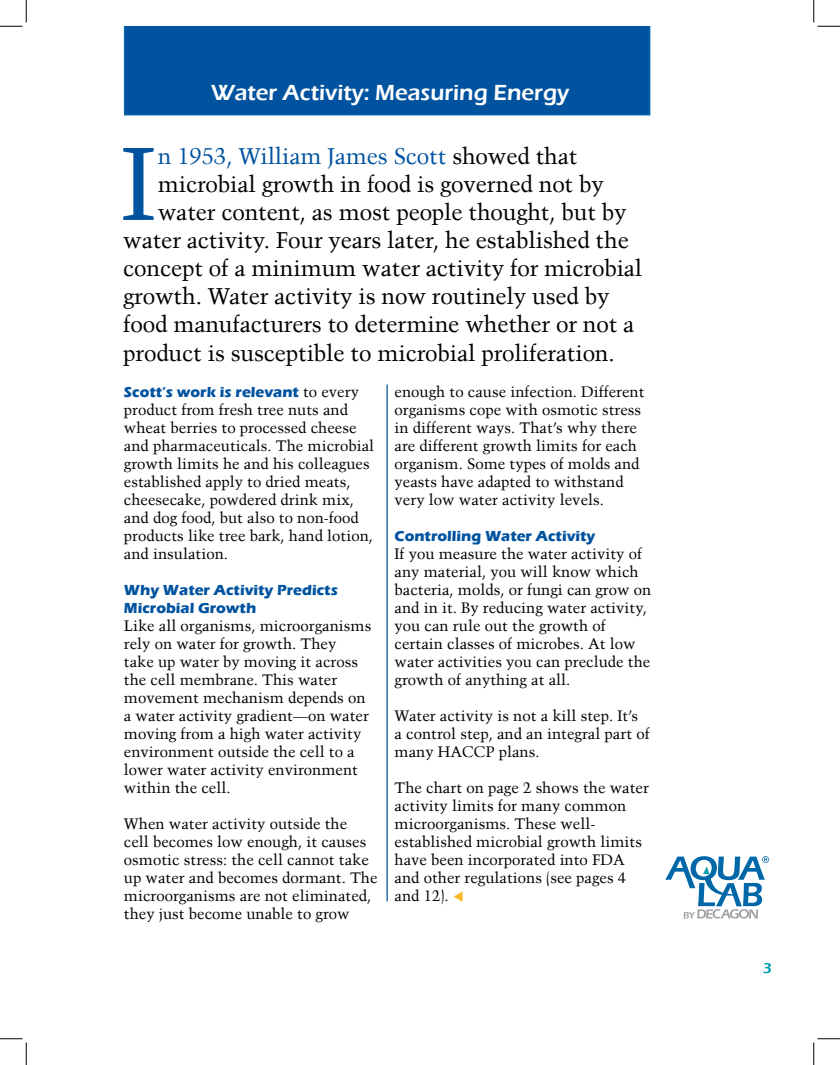
<style>
.page{position:relative;width:840px;height:1065px;background:#fff}
.page>*{position:absolute;margin:0;border:0;box-sizing:border-box;transform-origin:0 0}
.t1{font:103.12px "Trump Mediaeval LT";color:#0153a0}
.t2{font:22.5px "Trump Mediaeval LT";letter-spacing:-.01em;color:#000}
.t3{font:22.5px "Trump Mediaeval LT";letter-spacing:-.01em;color:#0153a0}
.page_titles_eras_18{font:600 22.5px "Eras ITC";color:#fff}
.t4{font:15px/18px "Trump Mediaeval LT";color:#000}
.t5{font:700 15px/18px "Eras ITC";color:#0153a0}
.t6{font:600 15px "Eras ITC";color:#00a0b0}
.s1{color:#000}
.s2{font-family:"Eras ITC";font-weight:700;color:#0153a0}
.s3{color:#fcb828}
</style>
<div class="page">
<svg style="left:665px;top:856px;width:104px;height:63px"></svg>
<div style="left:124px;top:26px;width:526px;height:89px;background:#0153a0"></div>
<hr style="left:387px;top:385px;width:1px;height:516px;background:#0153a0">
<svg style="left:0;top:0;width:27px;height:27px"></svg>
<svg style="left:0;top:1039px;width:27px;height:26px"></svg>
<svg style="left:814px;top:0;width:26px;height:27px"></svg>
<svg style="left:814px;top:1039px;width:26px;height:26px"></svg>
<p class="page_titles_eras_18" style="left:211px;top:79px;width:360px">Water Activity: Measuring Energy</p>
<p class="t1" style="left:121px;top:121px;width:36px">I</p>
<p class="t3" style="left:158px;top:142px;width:421px">n 1953, William James Scott <span class="s1">showed that</span></p>
<p class="t2" style="left:158px;top:170px;width:448px">microbial growth in food is governed not by</p>
<p class="t2" style="left:158px;top:198px;width:470px">water content, as most people thought, but by</p>
<p class="t2" style="left:123px;top:227px;width:507px">water activity. Four years later, he established the</p>
<p class="t2" style="left:123px;top:255px;width:521px">concept of a minimum water activity for microbial</p>
<p class="t2" style="left:123px;top:283px;width:488px">growth. Water activity is now routinely used by</p>
<p class="t2" style="left:123px;top:311px;width:513px">food manufacturers to determine whether or not a</p>
<p class="t2" style="left:123px;top:339px;width:493px">product is susceptible to microbial proliferation.</p>
<p class="t4" style="left:124px;top:382px;width:252px"><span class="s2">Scott’s work is relevant</span> to every product from fresh tree nuts and wheat berries to processed cheese and pharmaceuticals. The microbial growth limits he and his colleagues established apply to dried meats, cheesecake, powdered drink mix, and dog food, but also to non-food products like tree bark, hand lotion, and insulation.</p>
<p class="t5" style="left:124px;top:581px;width:216px">Why Water Activity Predicts<br>Microbial Growth</p>
<p class="t4" style="left:124px;top:616px;width:249px">Like all organisms, microorganisms rely on water for growth. They<br>take up water by moving it across the cell membrane. This water movement mechanism depends on a water activity gradient—on water moving from a high water activity environment outside the cell to a lower water activity environment within the cell.</p>
<p class="t4" style="left:124px;top:814px;width:255px">When water activity outside the<br>cell becomes low enough, it causes osmotic stress: the cell cannot take up water and becomes dormant. The microorganisms are not eliminated, they just become unable to grow</p>
<p class="t4" style="left:395px;top:382px;width:251px">enough to cause infection. Different organisms cope with osmotic stress in different ways. That’s why there are different growth limits for each organism. Some types of molds and yeasts have adapted to withstand very low water activity levels.</p>
<p class="t5" style="left:395px;top:527px;width:202px">Controlling Water Activity</p>
<p class="t4" style="left:395px;top:544px;width:258px">If you measure the water activity of any material, you will know which bacteria, molds, or fungi can grow on and in it. By reducing water activity, you can rule out the growth of certain classes of microbes. At low water activities you can preclude the growth of anything at all.</p>
<p class="t4" style="left:395px;top:706px;width:257px">Water activity is not a kill step. It’s<br>a control step, and an integral part of many HACCP plans.</p>
<p class="t4" style="left:395px;top:778px;width:256px">The chart on page 2 shows the water activity limits for many common microorganisms. These well&shy;established microbial growth limits have been incorporated into FDA and other regulations (see pages 4 and 12). <span class="s3">▼</span></p>
<p class="t6" style="left:763px;top:960px;width:11px">3</p>
</div>
